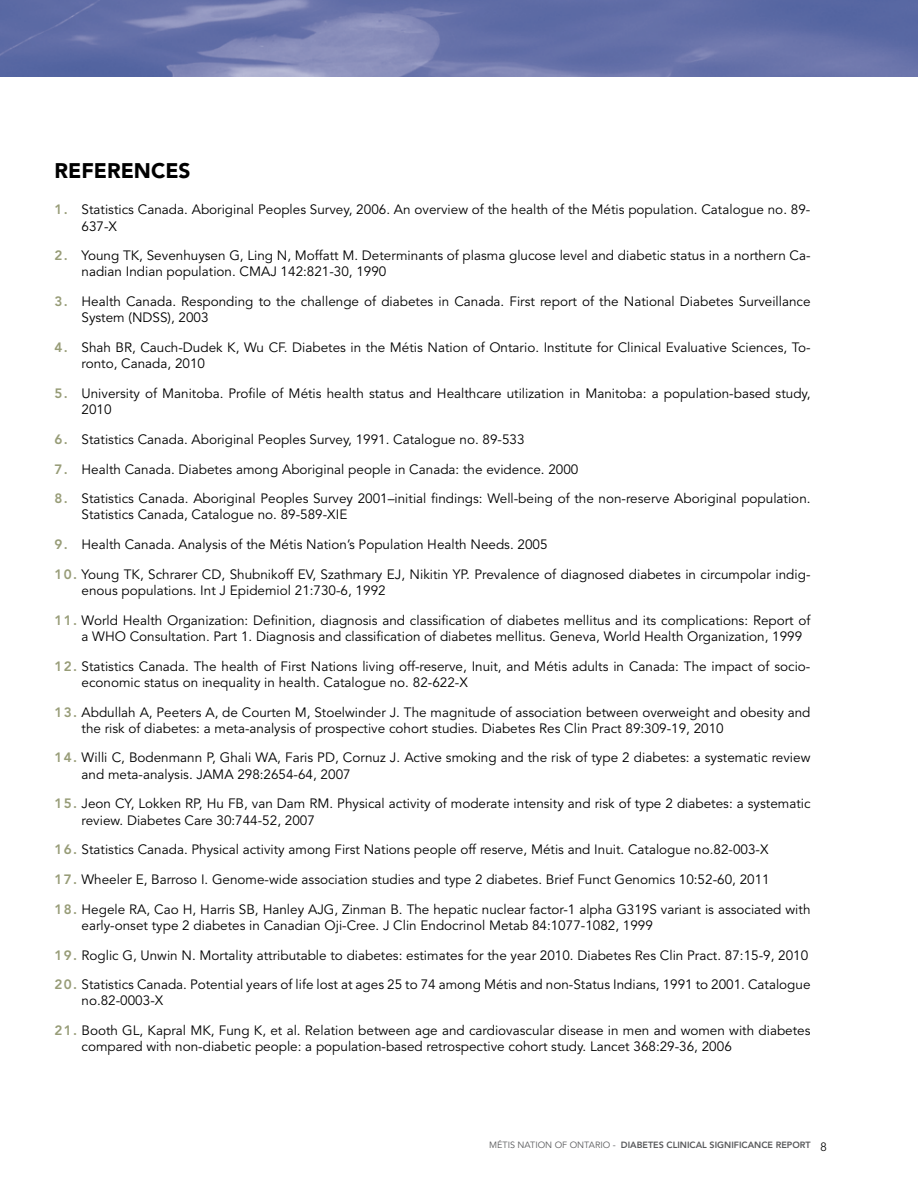
<style>
.page{position:relative;width:918px;height:1188px;background:#fff}
.page>*{position:absolute;margin:0;border:0;box-sizing:border-box;transform-origin:0 0}
.t1{font:900 21px "Avenir LT Std";color:#000}
.t2{font:13.5px/16.2px "Avenir LT Std";color:#000}
.t3{font:800 9px "Avenir LT Std";color:#58595b}
.s1{font-weight:800;color:#979c77}
.s2{font-weight:400}
.s3{font-weight:300;font-size:12px;color:#000}
</style>
<div class="page">
<img style="left:0;top:0;width:918px;height:77px">
<h1 class="t1" style="left:55px;top:158px;width:138px">REFERENCES</h1>
<p class="t2" style="left:82px;top:202px;width:730px;text-indent:-27px"><span class="s1">1.</span> Statistics Canada. Aboriginal Peoples Survey, 2006. An overview of the health of the Métis population. Catalogue no. 89-<br>637-X</p>
<p class="t2" style="left:82px;top:248px;width:731px;text-indent:-27px"><span class="s1">2.</span> Young TK, Sevenhuysen G, Ling N, Moffatt M. Determinants of plasma glucose level and diabetic status in a northern Ca&shy;nadian Indian population. CMAJ 142:821-30, 1990</p>
<p class="t2" style="left:82px;top:294px;width:731px;text-indent:-27px"><span class="s1">3.</span> Health Canada. Responding to the challenge of diabetes in Canada. First report of the National Diabetes Surveillance<br>System (NDSS), 2003</p>
<p class="t2" style="left:82px;top:340px;width:730px;text-indent:-27px"><span class="s1">4.</span> Shah BR, Cauch-Dudek K, Wu CF. Diabetes in the Métis Nation of Ontario. Institute for Clinical Evaluative Sciences, To&shy;ronto, Canada, 2010</p>
<p class="t2" style="left:82px;top:386px;width:731px;text-indent:-27px"><span class="s1">5.</span> University of Manitoba. Profile of Métis health status and Healthcare utilization in Manitoba: a population-based study,<br>2010</p>
<p class="t2" style="left:55px;top:431px;width:472px"><span class="s1">6.</span> Statistics Canada. Aboriginal Peoples Survey, 1991. Catalogue no. 89-533</p>
<p class="t2" style="left:55px;top:461px;width:525px"><span class="s1">7.</span> Health Canada. Diabetes among Aboriginal people in Canada: the evidence. 2000</p>
<p class="t2" style="left:82px;top:491px;width:731px;text-indent:-27px"><span class="s1">8.</span> Statistics Canada. Aboriginal Peoples Survey 2001–initial findings: Well-being of the non-reserve Aboriginal population.<br>Statistics Canada, Catalogue no. 89-589-XIE</p>
<p class="t2" style="left:55px;top:537px;width:495px"><span class="s1">9.</span> Health Canada. Analysis of the Métis Nation’s Population Health Needs. 2005</p>
<p class="t2" style="left:82px;top:566px;width:730px;text-indent:-27px"><span class="s1">10.</span> Young TK, Schrarer CD, Shubnikoff EV, Szathmary EJ, Nikitin YP. Prevalence of diagnosed diabetes in circumpolar indig&shy;enous populations. Int J Epidemiol 21:730-6, 1992</p>
<p class="t2" style="left:82px;top:612px;width:731px;text-indent:-27px"><span class="s1">11.</span> World Health Organization: Definition, diagnosis and classification of diabetes mellitus and its complications: Report of a WHO Consultation. Part 1. Diagnosis and classification of diabetes mellitus. Geneva, World Health Organization, 1999</p>
<p class="t2" style="left:82px;top:658px;width:730px;text-indent:-27px"><span class="s1">12.</span> Statistics Canada. The health of First Nations living off-reserve, Inuit, and Métis adults in Canada: The impact of socio&shy;economic status on inequality in health. Catalogue no. 82-622-X</p>
<p class="t2" style="left:82px;top:704px;width:730px;text-indent:-27px"><span class="s1">13.</span> Abdullah A, Peeters A, de Courten M, Stoelwinder J. The magnitude of association between overweight and obesity and the risk of diabetes: a meta-analysis of prospective cohort studies. Diabetes Res Clin Pract 89:309-19, 2010</p>
<p class="t2" style="left:82px;top:750px;width:730px;text-indent:-27px"><span class="s1">14.</span> Willi C, Bodenmann P, Ghali WA, Faris PD, Cornuz J. Active smoking and the risk of type 2 diabetes: a systematic review and meta-analysis. JAMA 298:2654-64, 2007</p>
<p class="t2" style="left:82px;top:796px;width:731px;text-indent:-27px"><span class="s1">15.</span> Jeon CY, Lokken RP, Hu FB, van Dam RM. Physical activity of moderate intensity and risk of type 2 diabetes: a systematic review. Diabetes Care 30:744-52, 2007</p>
<p class="t2" style="left:55px;top:842px;width:716px"><span class="s1">16.</span> Statistics Canada. Physical activity among First Nations people off reserve, Métis and Inuit. Catalogue no.82-003-X</p>
<p class="t2" style="left:55px;top:872px;width:717px"><span class="s1">17.</span> Wheeler E, Barroso I. Genome-wide association studies and type 2 diabetes. Brief Funct Genomics 10:52-60, 2011</p>
<p class="t2" style="left:82px;top:901px;width:730px;text-indent:-27px"><span class="s1">18.</span> Hegele RA, Cao H, Harris SB, Hanley AJG, Zinman B. The hepatic nuclear factor-1 alpha G319S variant is associated with early-onset type 2 diabetes in Canadian Oji-Cree. J Clin Endocrinol Metab 84:1077-1082, 1999</p>
<p class="t2" style="left:55px;top:947px;width:755px"><span class="s1">19.</span> Roglic G, Unwin N. Mortality attributable to diabetes: estimates for the year 2010. Diabetes Res Clin Pract. 87:15-9, 2010</p>
<p class="t2" style="left:82px;top:977px;width:731px;text-indent:-27px"><span class="s1">20.</span> Statistics Canada. Potential years of life lost at ages 25 to 74 among Métis and non-Status Indians, 1991 to 2001. Catalogue no.82-0003-X</p>
<p class="t2" style="left:82px;top:1023px;width:730px;text-indent:-27px"><span class="s1">21.</span> Booth GL, Kapral MK, Fung K, et al. Relation between age and cardiovascular disease in men and women with diabetes compared with non-diabetic people: a population-based retrospective cohort study. Lancet 368:29-36, 2006</p>
<p class="t3" style="left:489px;top:1140px;width:339px"><span class="s2">Métis Nation of Ontario -</span> DIABETES CLINICAL SIGNIFICANCE REPORT <span class="s3">8</span></p>
</div>
